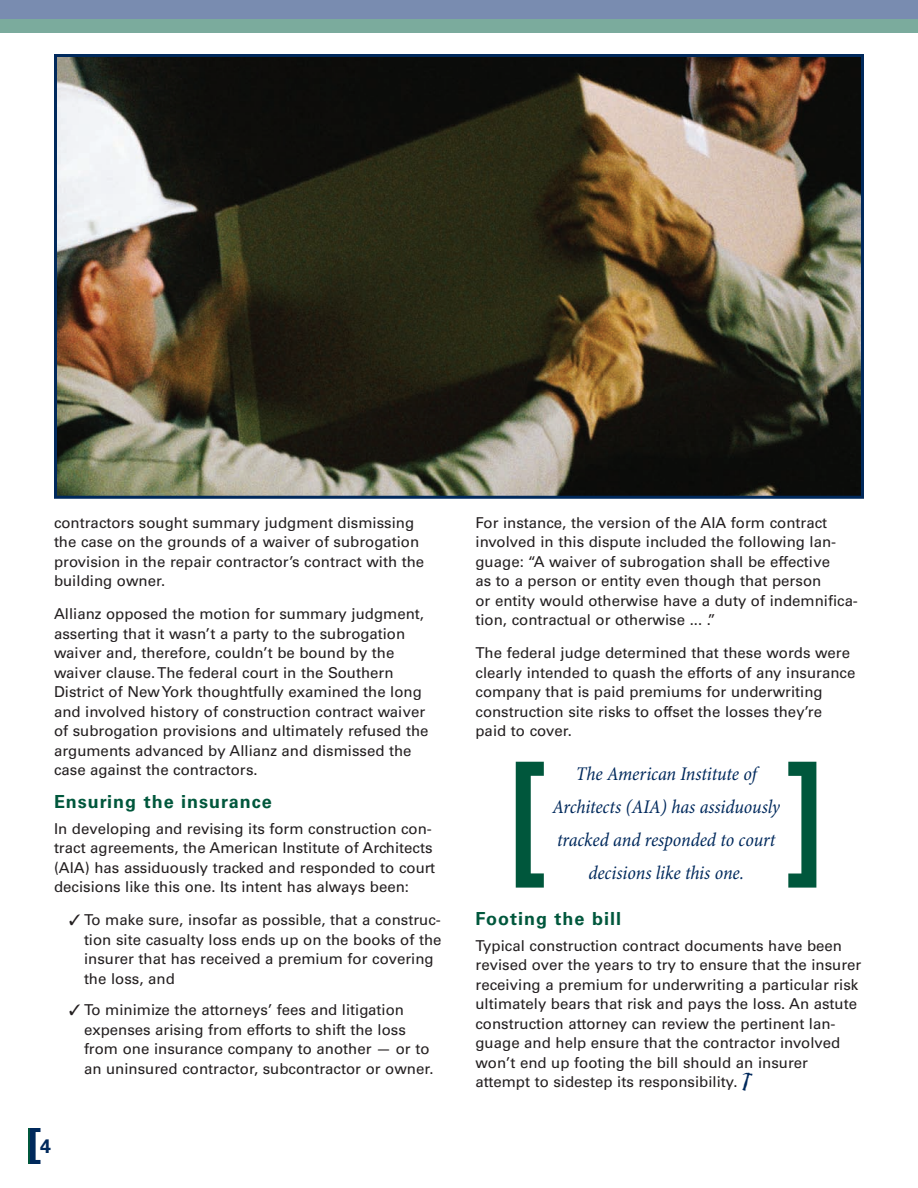
<style>
.page{position:relative;width:918px;height:1188px;background:#fff}
.page>*{position:absolute;margin:0;border:0;box-sizing:border-box;transform-origin:0 0}
.t1{font:italic condensed 19.5px/33px "Minion Pro";letter-spacing:-.005em;color:#00295c;text-align:center}
.t2{font:700 19.5px "Univers LT Std";color:#00295c}
.t3{font:700 18px "Univers LT Std";letter-spacing:.055em;color:#00573c}
.t4{font:15px/19.5px "Univers LT Std";color:#231f20}
.s1{font-family:"Df Incidentals Plain";font-size:18px;color:#00295c}
</style>
<div class="page">
<div style="left:0;top:0;width:918px;height:33px;background:#798cb0"></div>
<div style="left:0;top:20px;width:918px;height:13px;background:#7bab9d"></div>
<svg style="left:30px;top:1128px;width:10px;height:36px"></svg>
<hr style="left:28px;top:1128px;width:2px;height:36px;background:#00573c">
<img style="left:58px;top:58px;width:802px;height:437px">
<div style="left:54px;top:54px;width:810px;height:445px;border:3px solid #00295c"></div>
<svg style="left:516px;top:762px;width:28px;height:126px"></svg>
<svg style="left:788px;top:762px;width:28px;height:126px"></svg>
<p class="t4" style="left:54px;top:514px;width:372px">contractors sought summary judgment dismissing the case on the grounds of a waiver of subrogation provision in the repair contractor’s contract with the building owner.</p>
<p class="t4" style="left:54px;top:605px;width:376px">Allianz opposed the motion for summary judgment, asserting that it wasn’t a party to the subrogation waiver and, therefore, couldn’t be bound by the waiver clause. The federal court in the Southern District of New York thoughtfully examined the long and involved history of construction contract waiver of subrogation provisions and ultimately refused the arguments advanced by Allianz and dismissed the case against the contractors.</p>
<p class="t3" style="left:54px;top:795px;width:219px">Ensuring the insurance</p>
<p class="t4" style="left:54px;top:820px;width:383px">In developing and revising its form construction con&shy;tract agreements, the American Institute of Architects (AIA) has assiduously tracked and responded to court decisions like this one. Its intent has always been:</p>
<p class="t4" style="left:84px;top:911px;width:359px;text-indent:-15px">✓ To make sure, insofar as possible, that a construc&shy;tion site casualty loss ends up on the books of the insurer that has received a premium for covering the loss, and</p>
<p class="t4" style="left:84px;top:1001px;width:351px;text-indent:-15px">✓ To minimize the attorneys’ fees and litigation expenses arising from efforts to shift the loss from one insurance company to another — or to an uninsured contractor, subcontractor or owner.</p>
<h1 class="t2" style="left:40px;top:1139px;width:12px">4</h1>
<p class="t4" style="left:476px;top:514px;width:384px">For instance, the version of the AIA form contract involved in this dispute included the following lan&shy;guage: “A waiver of subrogation shall be effective<br>as to a person or entity even though that person<br>or entity would otherwise have a duty of indemnifica&shy;tion, contractual or otherwise ... .”</p>
<p class="t4" style="left:476px;top:644px;width:381px">The federal judge determined that these words were clearly intended to quash the efforts of any insurance company that is paid premiums for underwriting construction site risks to offset the losses they’re paid to cover.</p>
<h1 class="t1" style="left:552px;top:759px;width:229px">The American Institute of<br>Architects (AIA) has assiduously tracked and responded to court decisions like this one.</h1>
<p class="t3" style="left:476px;top:912px;width:147px">Footing the bill</p>
<p class="t4" style="left:475px;top:937px;width:387px">Typical construction contract documents have been revised over the years to try to ensure that the insurer receiving a premium for underwriting a particular risk ultimately bears that risk and pays the loss. An astute construction attorney can review the pertinent lan&shy;guage and help ensure that the contractor involved won’t end up footing the bill should an insurer attempt to sidestep its responsibility. <span class="s1">l</span></p>
</div>
